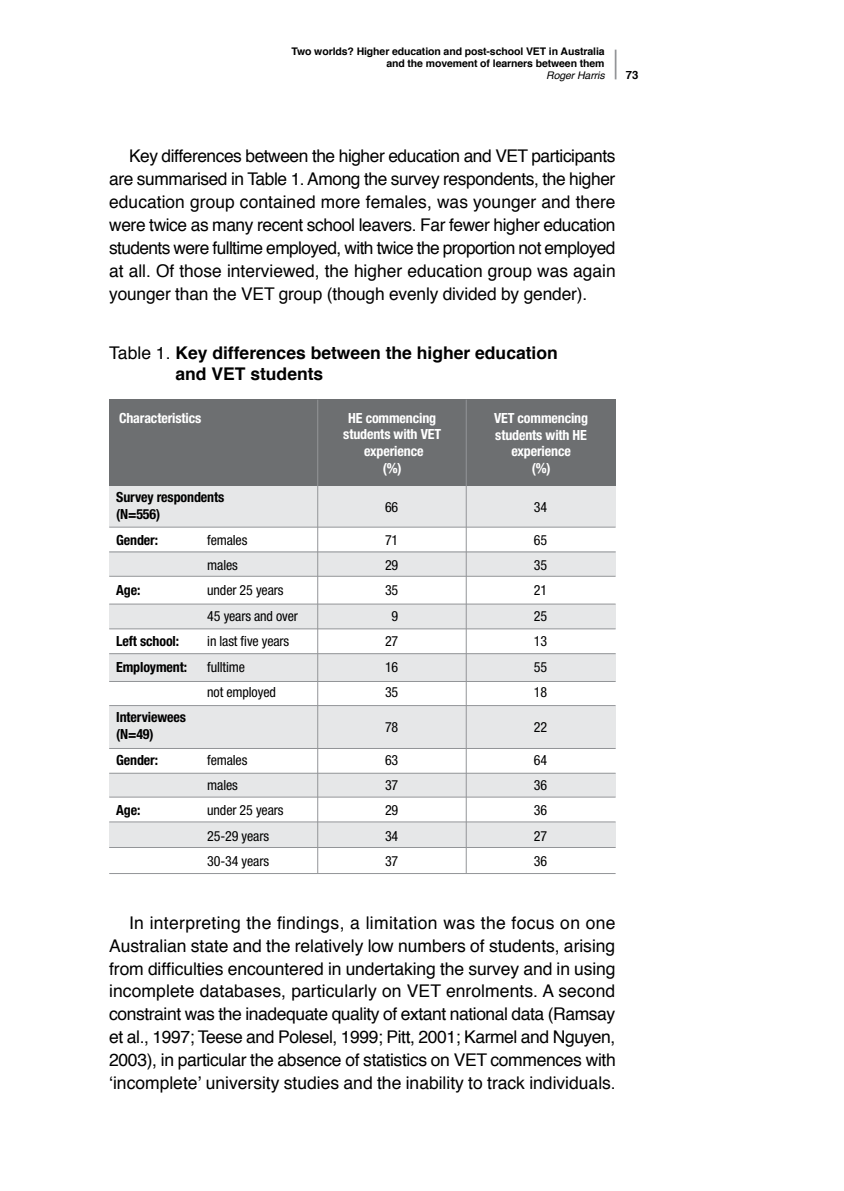
<style>
.page{position:relative;width:844px;height:1191px;background:#fff}
.page>*{position:absolute;margin:0;border:0;box-sizing:border-box;transform-origin:0 0}
.t1{font:17.5px/22.9px "Helvetica";color:#000;text-align:justify}
.t2{font:700 17.5px/21px "Helvetica";color:#000}
.t3{font:condensed 14px "Helvetica Neue LT Std";letter-spacing:-.01em;color:#000}
.t4{font:700 condensed 14px/16.8px "Helvetica Neue LT Std";letter-spacing:-.01em;color:#fff;text-align:center}
.t5{font:700 condensed 14px/16.8px "Helvetica Neue LT Std";letter-spacing:-.01em;color:#000}
.t6{font:700 11.38px "Helvetica";color:#000}
.t7{font:700 10.5px/12.2px "Helvetica";letter-spacing:-.01em;color:#000;text-align:right}
.s1{font-weight:400;font-style:italic}
.s2{font-weight:400}
</style>
<div class="page">
<div style="left:109px;top:604px;width:506px;height:25px;background:#e6e7e8"></div>
<div style="left:109px;top:653px;width:506px;height:28px;background:#e6e7e8"></div>
<div style="left:109px;top:705px;width:506px;height:43px;background:#e6e7e8"></div>
<div style="left:109px;top:773px;width:506px;height:24px;background:#e6e7e8"></div>
<div style="left:109px;top:821px;width:506px;height:26px;background:#e6e7e8"></div>
<div style="left:109px;top:551px;width:506px;height:25px;background:#e6e7e8"></div>
<div style="left:109px;top:485px;width:506px;height:42px;background:#e6e7e8"></div>
<div style="left:109px;top:399px;width:506px;height:87px;background:#6d6f71"></div>
<hr style="left:317px;top:399px;width:1px;height:474px;background:#939598">
<hr style="left:465px;top:399px;width:1px;height:474px;background:#939598">
<hr style="left:109px;top:527px;width:506px;height:1px;background:#939598">
<hr style="left:109px;top:551px;width:506px;height:1px;background:#939598">
<hr style="left:109px;top:576px;width:506px;height:1px;background:#939598">
<hr style="left:109px;top:603px;width:506px;height:1px;background:#939598">
<hr style="left:109px;top:628px;width:506px;height:1px;background:#939598">
<hr style="left:109px;top:653px;width:506px;height:1px;background:#939598">
<hr style="left:109px;top:681px;width:506px;height:1px;background:#939598">
<hr style="left:109px;top:705px;width:506px;height:1px;background:#939598">
<hr style="left:109px;top:748px;width:506px;height:1px;background:#939598">
<hr style="left:109px;top:773px;width:506px;height:1px;background:#939598">
<hr style="left:109px;top:796px;width:506px;height:1px;background:#939598">
<hr style="left:109px;top:821px;width:506px;height:1px;background:#939598">
<hr style="left:109px;top:847px;width:506px;height:1px;background:#939598">
<hr style="left:109px;top:873px;width:506px;height:1px;background:#939598">
<hr style="left:614px;top:50px;width:2px;height:29px;background:#939598">
<p class="t7" style="left:291px;top:45px;width:314px">Two worlds? Higher education and post-school VET in Australia and the movement of learners between them<br><span class="s1">Roger Harris</span></p>
<p class="t6" style="left:625px;top:66px;width:14px">73</p>
<p class="t1" style="left:109px;top:145px;width:508px;text-indent:20px">Key differences between the higher education and VET participants are summarised in Table 1. Among the survey respondents, the higher education group contained more females, was younger and there were twice as many recent school leavers. Far fewer higher education students were fulltime employed, with twice the proportion not employed at all. Of those interviewed, the higher education group was again younger than the VET group (though evenly divided by gender).</p>
<p class="t2" style="left:175px;top:342px;width:384px;text-indent:-66px"><span class="s2">Table 1.</span> Key differences between the higher education and VET students</p>
<p class="t4" style="left:119px;top:409px;width:84px">Characteristics</p>
<p class="t4" style="left:343px;top:409px;width:99px">HE commencing students with VET experience<br>(%)</p>
<p class="t4" style="left:494px;top:409px;width:96px">VET commencing students with HE experience<br>(%)</p>
<p class="t5" style="left:116px;top:489px;width:109px;text-indent:-7px">Survey respondents (N=556)</p>
<p class="t3" style="left:385px;top:499px;width:15px">66</p>
<p class="t3" style="left:533px;top:499px;width:15px">34</p>
<p class="t5" style="left:109px;top:531px;width:50px">Gender:</p>
<p class="t3" style="left:207px;top:531px;width:42px">females</p>
<p class="t3" style="left:385px;top:531px;width:15px">71</p>
<p class="t3" style="left:533px;top:531px;width:15px">65</p>
<p class="t3" style="left:207px;top:557px;width:32px">males</p>
<p class="t3" style="left:385px;top:557px;width:15px">29</p>
<p class="t3" style="left:533px;top:557px;width:15px">35</p>
<p class="t5" style="left:109px;top:582px;width:33px">Age:</p>
<p class="t3" style="left:207px;top:582px;width:78px">under 25 years</p>
<p class="t3" style="left:385px;top:582px;width:15px">35</p>
<p class="t3" style="left:533px;top:582px;width:15px">21</p>
<p class="t3" style="left:207px;top:608px;width:92px">45 years and over</p>
<p class="t3" style="left:391px;top:608px;width:8px">9</p>
<p class="t3" style="left:533px;top:608px;width:15px">25</p>
<p class="t5" style="left:116px;top:632px;width:64px">Left school:</p>
<p class="t3" style="left:207px;top:633px;width:83px">in last five years</p>
<p class="t3" style="left:385px;top:633px;width:15px">27</p>
<p class="t3" style="left:533px;top:633px;width:15px">13</p>
<p class="t5" style="left:109px;top:658px;width:79px">Employment:</p>
<p class="t3" style="left:207px;top:658px;width:39px">fulltime</p>
<p class="t3" style="left:385px;top:658px;width:15px">16</p>
<p class="t3" style="left:533px;top:658px;width:15px">55</p>
<p class="t3" style="left:207px;top:684px;width:70px">not employed</p>
<p class="t3" style="left:385px;top:684px;width:15px">35</p>
<p class="t3" style="left:533px;top:684px;width:15px">18</p>
<p class="t5" style="left:116px;top:708px;width:71px;text-indent:-7px">I nterviewees (N=49)</p>
<p class="t3" style="left:385px;top:719px;width:15px">78</p>
<p class="t3" style="left:533px;top:719px;width:15px">22</p>
<p class="t5" style="left:109px;top:751px;width:50px">Gender:</p>
<p class="t3" style="left:207px;top:751px;width:42px">females</p>
<p class="t3" style="left:385px;top:751px;width:15px">63</p>
<p class="t3" style="left:533px;top:751px;width:15px">64</p>
<p class="t3" style="left:207px;top:777px;width:32px">males</p>
<p class="t3" style="left:385px;top:777px;width:15px">37</p>
<p class="t3" style="left:533px;top:777px;width:15px">36</p>
<p class="t5" style="left:109px;top:801px;width:33px">Age:</p>
<p class="t3" style="left:207px;top:802px;width:78px">under 25 years</p>
<p class="t3" style="left:385px;top:802px;width:15px">29</p>
<p class="t3" style="left:533px;top:802px;width:15px">36</p>
<p class="t3" style="left:207px;top:827px;width:63px">25-29 years</p>
<p class="t3" style="left:385px;top:827px;width:15px">34</p>
<p class="t3" style="left:533px;top:827px;width:15px">27</p>
<p class="t3" style="left:207px;top:853px;width:63px">30-34 years</p>
<p class="t3" style="left:385px;top:853px;width:15px">37</p>
<p class="t3" style="left:533px;top:853px;width:15px">36</p>
<p class="t1" style="left:109px;top:911px;width:508px;text-indent:20px">In interpreting the findings, a limitation was the focus on one Australian state and the relatively low numbers of students, arising from difficulties encountered in undertaking the survey and in using incomplete databases, particularly on VET enrolments. A second constraint was the inadequate quality of extant national data (Ramsay et al., 1997; Teese and Polesel, 1999; Pitt, 2001; Karmel and Nguyen, 2003), in particular the absence of statistics on VET commences with ‘incomplete’ university studies and the inability to track individuals.</p>
</div>
